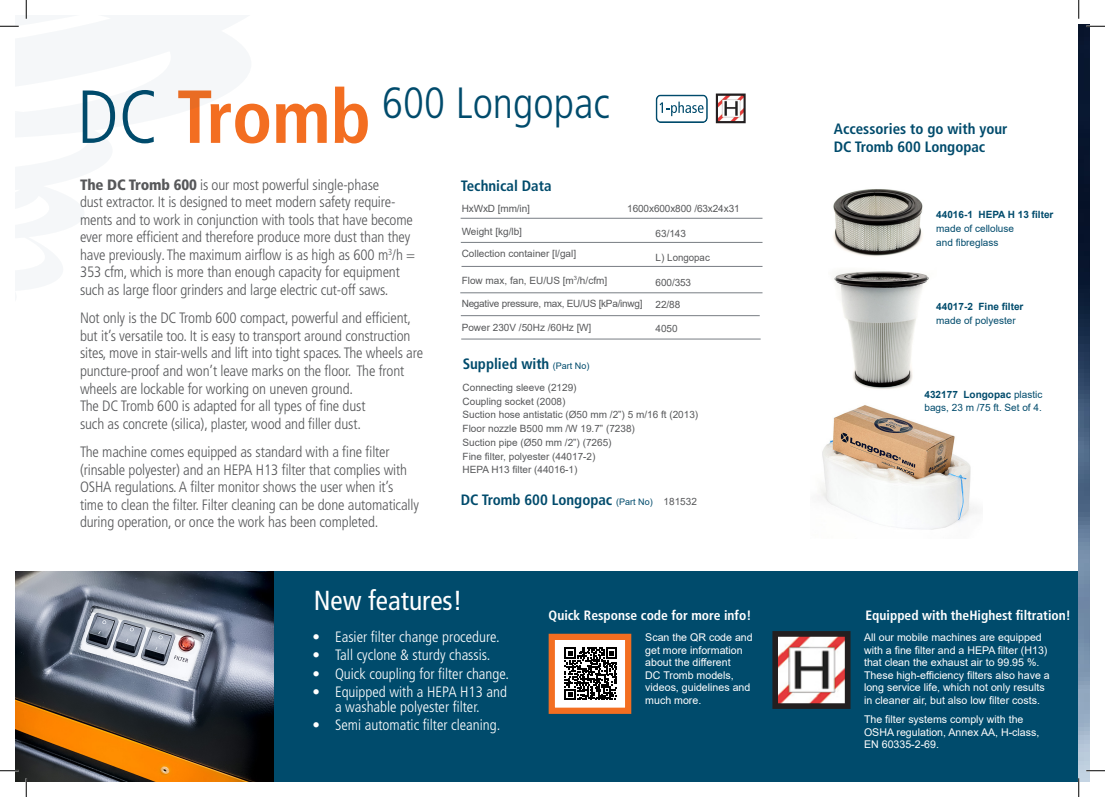
<style>
.page{position:relative;width:1105px;height:797px;background:#fff}
.page>*{position:absolute;margin:0;border:0;box-sizing:border-box;transform-origin:0 0}
.t1{font:300 condensed 43.75px "Frutiger LT Pro";color:#004b6c}
.t2{font:condensed 27.5px "Frutiger LT Pro";color:#fff}
.t3{font:300 condensed 15px/17.5px "Frutiger LT Pro";letter-spacing:-.01em;color:#57585a}
.t4{font:300 condensed 15px/15px "Frutiger LT Pro";color:#fff;text-align:center}
.t5{font:700 condensed 15px/18px "Frutiger LT Pro";color:#004b6c}
.t6{font:700 condensed 13.5px "Frutiger LT Pro";color:#fff}
.t7{font:10.62px/12.5px "Arial";color:#fff}
.t8{font:10px "Arial";color:#57585a}
.t9{font:10px/13.8px "Arial";color:#004b6c}
.t10{font:700 10px "Arial";color:#004b6c}
.t11{font:10px "Arial";letter-spacing:-.025em;color:#57585a}
.s1{font-size:75px}
.s2{font-weight:700;font-size:75px;color:#f36e21}
.s3{font-weight:900}
.s4{font-family:"Arial";font-weight:400;font-stretch:normal;font-size:9px}
.s5{font-family:"Arial";font-weight:400;font-stretch:normal;font-size:10px;color:#57585a}
.s6{font-weight:700}
</style>
<div class="page">
<hr style="left:461px;top:218px;width:301px;height:1px;background:#787d83">
<hr style="left:461px;top:242px;width:301px;height:1px;background:#787d83">
<hr style="left:461px;top:315px;width:299px;height:1px;background:#787d83">
<hr style="left:461px;top:266px;width:301px;height:1px;background:#787d83">
<hr style="left:460px;top:292px;width:302px;height:1px;background:#787d83">
<hr style="left:461px;top:338px;width:300px;height:1px;background:#787d83">
<div style="left:273px;top:571px;width:806px;height:210px;background:#004b6c"></div>
<img style="left:16px;top:571px;width:257px;height:210px">
<div style="left:549px;top:633px;width:82px;height:81px;background:#fff;border:6px solid #f36e21"></div>
<svg style="left:565px;top:647px;width:52px;height:53px"></svg>
<img style="left:833px;top:189px;width:90px;height:67px">
<img style="left:834px;top:271px;width:95px;height:118px">
<img style="left:818px;top:405px;width:159px;height:125px">
<img style="left:719px;top:96px;width:24px;height:24px">
<div style="left:716px;top:93px;width:30px;height:30px;border:2px solid #231f20"></div>
<svg style="left:656px;top:95px;width:52px;height:28px"></svg>
<img style="left:1079px;top:24px;width:10px;height:757px">
<img style="left:779px;top:638px;width:64px;height:64px">
<div style="left:772px;top:631px;width:78px;height:78px;border:6px solid #231f20"></div>
<svg style="left:0;top:25px;width:19px;height:2px"></svg>
<svg style="left:1086px;top:25px;width:19px;height:2px"></svg>
<svg style="left:0;top:770px;width:19px;height:1px"></svg>
<svg style="left:1086px;top:770px;width:19px;height:1px"></svg>
<svg style="left:25px;top:0;width:2px;height:19px"></svg>
<svg style="left:25px;top:778px;width:2px;height:19px"></svg>
<svg style="left:1078px;top:0;width:1px;height:19px"></svg>
<svg style="left:1078px;top:778px;width:1px;height:19px"></svg>
<p class="t1" style="left:77px;top:78px;width:534px"><span class="s1">DC</span> <span class="s2">Tromb</span> 600 Longopac</p>
<p class="t3" style="left:80px;top:176px;width:301px"><span class="s3">The DC Tromb 600</span> is our most powerful single-phase</p>
<p class="t5" style="left:461px;top:177px;width:92px">Technical Data</p>
<p class="t3" style="left:80px;top:193px;width:337px">dust extractor. It is designed to meet modern safety require&shy;ments and to work in conjunction with tools that have become ever more efficient and therefore produce more dust than they have previously. The maximum airflow is as high as 600 m<sup>3</sup>/h = 353 cfm, which is more than enough capacity for equipment such as large floor grinders and large electric cut-off saws.</p>
<p class="t3" style="left:80px;top:310px;width:345px">Not only is the DC Tromb 600 compact, powerful and efficient, but it’s versatile too. It is easy to transport around construction sites, move in stair-wells and lift into tight spaces. The wheels are puncture-proof and won’t leave marks on the floor. The front wheels are lockable for working on uneven ground.<br>The DC Tromb 600 is adapted for all types of fine dust<br>such as concrete (silica), plaster, wood and filler dust.</p>
<p class="t3" style="left:80px;top:443px;width:311px">The machine comes equipped as standard with a fine filter</p>
<p class="t3" style="left:80px;top:461px;width:340px">(rinsable polyester) and an HEPA H13 filter that complies with OSHA regulations. A filter monitor shows the user when it’s time to clean the filter. Filter cleaning can be done automatically during operation, or once the work has been completed.</p>
<p class="t8" style="left:627px;top:201px;width:114px">1600x600x800 /63x24x31</p>
<p class="t8" style="left:462px;top:202px;width:70px">HxWxD [mm/in]</p>
<p class="t8" style="left:462px;top:224px;width:62px">Weight [kg/lb]</p>
<p class="t8" style="left:462px;top:247px;width:116px">Collection container [l/gal]</p>
<p class="t8" style="left:462px;top:273px;width:147px">Flow max, fan, EU/US [m<sup>3</sup>/h/cfm]</p>
<p class="t11" style="left:462px;top:296px;width:182px">Negative pressure, max, EU/US [kPa/inwg]</p>
<p class="t8" style="left:462px;top:320px;width:131px">Power 230V /50Hz /60Hz [W]</p>
<p class="t8" style="left:656px;top:226px;width:32px">63/143</p>
<p class="t8" style="left:656px;top:250px;width:56px">L) Longopac</p>
<p class="t8" style="left:656px;top:275px;width:37px">600/353</p>
<p class="t8" style="left:656px;top:298px;width:26px">22/88</p>
<p class="t8" style="left:656px;top:321px;width:23px">4050</p>
<p class="t5" style="left:463px;top:355px;width:128px">Supplied with <span class="s4">(Part No)</span></p>
<p class="t8" style="left:463px;top:380px;width:115px">Connecting sleeve (2129)</p>
<p class="t8" style="left:463px;top:394px;width:104px">Coupling socket (2008)</p>
<p class="t8" style="left:463px;top:408px;width:237px">Suction hose antistatic (Ø50 mm /2”) 5 m/16 ft (2013)</p>
<p class="t8" style="left:463px;top:422px;width:174px">Floor nozzle B500 mm /W 19.7” (7238)</p>
<p class="t8" style="left:463px;top:435px;width:150px">Suction pipe (Ø50 mm /2”) (7265)</p>
<p class="t8" style="left:463px;top:449px;width:134px">Fine filter, polyester (44017-2)</p>
<p class="t8" style="left:463px;top:463px;width:116px">HEPA H13 filter (44016-1)</p>
<p class="t5" style="left:461px;top:490px;width:238px">DC Tromb 600 Longopac <span class="s4">(Part No)</span> <span class="s5">181532</span></p>
<p class="t2" style="left:314px;top:584px;width:150px">New features!</p>
<p class="t4" style="left:312px;top:629px;width:189px">• Easier fi lter change procedure.</p>
<p class="t4" style="left:312px;top:648px;width:179px">• Tall cyclone &amp; sturdy chassis.</p>
<p class="t4" style="left:312px;top:666px;width:198px">• Quick coupling for fi lter change.</p>
<p class="t4" style="left:312px;top:684px;width:196px">• Equipped with a HEPA H13 and a washable polyester fi lter.</p>
<p class="t4" style="left:312px;top:717px;width:189px">• Semi automatic fi lter cleaning.</p>
<p class="t6" style="left:549px;top:606px;width:204px">Quick Response code for more info!</p>
<p class="t7" style="left:645px;top:631px;width:109px">Scan the QR code and get more information about the different<br>DC Tromb models, videos, guidelines and much more.</p>
<p class="t5" style="left:834px;top:120px;width:175px">Accessories to go with your<br>DC Tromb 600 Longopac</p>
<p class="t10" style="left:936px;top:207px;width:119px">44016-1 HEPA H 13 filter</p>
<p class="t9" style="left:936px;top:221px;width:79px">made of celloluse</p>
<p class="t9" style="left:936px;top:235px;width:64px">and fibreglass</p>
<p class="t10" style="left:936px;top:299px;width:89px">44017-2 Fine filter</p>
<p class="t9" style="left:936px;top:313px;width:81px">made of polyester</p>
<p class="t9" style="left:924px;top:387px;width:119px"><span class="s6">432177 Longopac</span> plastic bags, 23 m /75 ft. Set of 4.</p>
<p class="t6" style="left:865px;top:607px;width:207px">Equipped with theHighest filtration!</p>
<p class="t7" style="left:864px;top:631px;width:187px">All our mobile machines are equipped with a fine filter and a HEPA filter (H13) that clean the exhaust air to 99.95 %.<br>These high-efficiency filters also have a long service life, which not only results in cleaner air, but also low filter costs.</p>
<p class="t7" style="left:864px;top:713px;width:177px">The filter systems comply with the<br>OSHA regulation, Annex AA, H-class,<br>EN 60335-2-69.</p>
</div>
